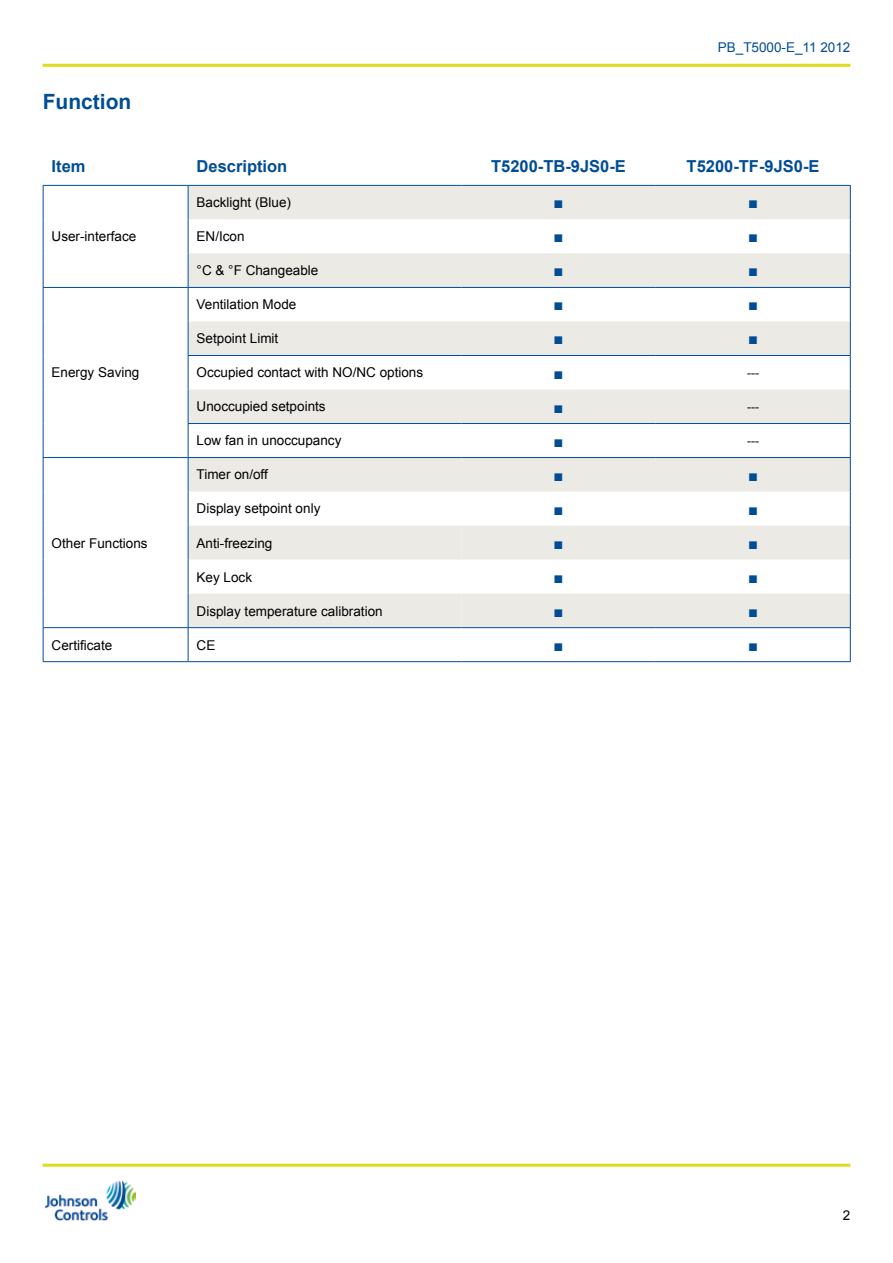
<style>
.page{position:relative;width:893px;height:1263px;background:#fff}
.page>*{position:absolute;margin:0;border:0;box-sizing:border-box;transform-origin:0 0}
.t1{font:700 21px "Arial";color:#004d95}
.t2{font:700 16.5px "Arial";color:#004d95}
.t3{font:16.5px "Arial";color:#004d95}
.t4{font:13.5px "Arial";color:#000}
.t5{font:13.5px "Arial";color:#004d95}
.t6{font:12px "Arial";color:#000}
</style>
<div class="page">
<img style="left:45px;top:1180px;width:91px;height:41px">
<hr style="left:43px;top:64px;width:807px;height:3px;background:#dedc1e">
<hr style="left:43px;top:1164px;width:807px;height:3px;background:#dedc1e">
<svg style="left:189px;top:186px;width:661px;height:67px"></svg>
<svg style="left:189px;top:253px;width:661px;height:374px;fill:#eceae5"></svg>
<svg style="left:44px;top:288px;width:144px;height:373px"></svg>
<svg style="left:189px;top:628px;width:661px;height:33px"></svg>
<hr style="left:188px;top:355px;width:273px;height:1px;background:#004d95">
<hr style="left:461px;top:355px;width:195px;height:1px;background:#004d95">
<hr style="left:656px;top:355px;width:194px;height:1px;background:#004d95">
<hr style="left:188px;top:423px;width:273px;height:1px;background:#004d95">
<hr style="left:461px;top:423px;width:195px;height:1px;background:#004d95">
<hr style="left:656px;top:423px;width:194px;height:1px;background:#004d95">
<hr style="left:188px;top:186px;width:1px;height:33px;background:#004d95">
<hr style="left:188px;top:219px;width:1px;height:34px;background:#004d95">
<hr style="left:188px;top:458px;width:1px;height:34px;background:#004d95">
<hr style="left:188px;top:492px;width:1px;height:34px;background:#004d95">
<hr style="left:188px;top:253px;width:1px;height:34px;background:#004d95">
<hr style="left:188px;top:526px;width:1px;height:34px;background:#004d95">
<hr style="left:188px;top:288px;width:1px;height:33px;background:#004d95">
<hr style="left:188px;top:321px;width:1px;height:34px;background:#004d95">
<hr style="left:188px;top:356px;width:1px;height:33px;background:#004d95">
<hr style="left:188px;top:389px;width:1px;height:34px;background:#004d95">
<hr style="left:188px;top:560px;width:1px;height:34px;background:#004d95">
<hr style="left:188px;top:594px;width:1px;height:33px;background:#004d95">
<hr style="left:188px;top:628px;width:1px;height:33px;background:#004d95">
<hr style="left:188px;top:424px;width:1px;height:33px;background:#004d95">
<hr style="left:43px;top:185px;width:145px;height:1px;background:#004d95">
<hr style="left:43px;top:186px;width:1px;height:33px;background:#004d95">
<hr style="left:43px;top:219px;width:1px;height:34px;background:#004d95">
<hr style="left:43px;top:253px;width:1px;height:34px;background:#004d95">
<hr style="left:43px;top:457px;width:145px;height:1px;background:#004d95">
<hr style="left:43px;top:458px;width:1px;height:34px;background:#004d95">
<hr style="left:43px;top:492px;width:1px;height:34px;background:#004d95">
<hr style="left:43px;top:526px;width:1px;height:34px;background:#004d95">
<hr style="left:43px;top:560px;width:1px;height:34px;background:#004d95">
<hr style="left:43px;top:594px;width:1px;height:33px;background:#004d95">
<hr style="left:188px;top:185px;width:273px;height:1px;background:#004d95">
<hr style="left:461px;top:185px;width:195px;height:1px;background:#004d95">
<hr style="left:656px;top:185px;width:195px;height:1px;background:#004d95">
<hr style="left:850px;top:186px;width:1px;height:33px;background:#004d95">
<hr style="left:850px;top:219px;width:1px;height:34px;background:#004d95">
<hr style="left:188px;top:457px;width:273px;height:1px;background:#004d95">
<hr style="left:461px;top:457px;width:195px;height:1px;background:#004d95">
<hr style="left:656px;top:457px;width:195px;height:1px;background:#004d95">
<hr style="left:850px;top:458px;width:1px;height:34px;background:#004d95">
<hr style="left:850px;top:492px;width:1px;height:34px;background:#004d95">
<hr style="left:850px;top:526px;width:1px;height:34px;background:#004d95">
<hr style="left:850px;top:560px;width:1px;height:34px;background:#004d95">
<hr style="left:850px;top:594px;width:1px;height:33px;background:#004d95">
<hr style="left:850px;top:628px;width:1px;height:33px;background:#004d95">
<hr style="left:850px;top:253px;width:1px;height:34px;background:#004d95">
<hr style="left:43px;top:288px;width:1px;height:33px;background:#004d95">
<hr style="left:43px;top:321px;width:1px;height:34px;background:#004d95">
<hr style="left:43px;top:355px;width:1px;height:34px;background:#004d95">
<hr style="left:43px;top:389px;width:1px;height:34px;background:#004d95">
<hr style="left:43px;top:423px;width:1px;height:34px;background:#004d95">
<hr style="left:850px;top:288px;width:1px;height:33px;background:#004d95">
<hr style="left:850px;top:321px;width:1px;height:34px;background:#004d95">
<hr style="left:850px;top:355px;width:1px;height:34px;background:#004d95">
<hr style="left:850px;top:389px;width:1px;height:34px;background:#004d95">
<hr style="left:850px;top:423px;width:1px;height:34px;background:#004d95">
<hr style="left:43px;top:628px;width:1px;height:33px;background:#004d95">
<hr style="left:43px;top:661px;width:145px;height:1px;background:#004d95">
<hr style="left:188px;top:661px;width:273px;height:1px;background:#004d95">
<hr style="left:461px;top:661px;width:195px;height:1px;background:#004d95">
<hr style="left:656px;top:661px;width:195px;height:1px;background:#004d95">
<hr style="left:43px;top:627px;width:145px;height:1px;background:#004d95">
<hr style="left:188px;top:627px;width:273px;height:1px;background:#004d95">
<hr style="left:461px;top:627px;width:195px;height:1px;background:#004d95">
<hr style="left:656px;top:627px;width:195px;height:1px;background:#004d95">
<hr style="left:43px;top:287px;width:145px;height:1px;background:#004d95">
<hr style="left:188px;top:287px;width:273px;height:1px;background:#004d95">
<hr style="left:461px;top:287px;width:195px;height:1px;background:#004d95">
<hr style="left:656px;top:287px;width:195px;height:1px;background:#004d95">
<h1 class="t1" style="left:43px;top:88px;width:90px">Function</h1>
<p class="t5" style="left:718px;top:39px;width:134px">PB_T5000-E_11 2012</p>
<p class="t2" style="left:52px;top:156px;width:35px">Item</p>
<p class="t2" style="left:197px;top:156px;width:92px">Description</p>
<p class="t2" style="left:491px;top:156px;width:136px">T5200-TB-9JS0-E</p>
<p class="t2" style="left:687px;top:156px;width:134px">T5200-TF-9JS0-E</p>
<p class="t4" style="left:52px;top:228px;width:86px">User-interface</p>
<p class="t4" style="left:52px;top:364px;width:89px">Energy Saving</p>
<p class="t4" style="left:52px;top:534px;width:98px">Other Functions</p>
<p class="t4" style="left:197px;top:194px;width:96px">Backlight (Blue)</p>
<p class="t3" style="left:554px;top:192px;width:11px">■</p>
<p class="t3" style="left:748px;top:192px;width:11px">■</p>
<p class="t4" style="left:197px;top:228px;width:50px">EN/Icon</p>
<p class="t3" style="left:554px;top:226px;width:11px">■</p>
<p class="t3" style="left:748px;top:226px;width:11px">■</p>
<p class="t4" style="left:197px;top:262px;width:123px">°C &amp; °F Changeable</p>
<p class="t3" style="left:554px;top:260px;width:11px">■</p>
<p class="t3" style="left:748px;top:260px;width:11px">■</p>
<p class="t4" style="left:197px;top:296px;width:101px">Ventilation Mode</p>
<p class="t3" style="left:554px;top:294px;width:11px">■</p>
<p class="t3" style="left:748px;top:294px;width:11px">■</p>
<p class="t4" style="left:197px;top:330px;width:83px">Setpoint Limit</p>
<p class="t3" style="left:554px;top:328px;width:11px">■</p>
<p class="t3" style="left:748px;top:328px;width:11px">■</p>
<p class="t4" style="left:197px;top:364px;width:228px">Occupied contact with NO/NC options</p>
<p class="t3" style="left:554px;top:362px;width:11px">■</p>
<p class="t6" style="left:747px;top:365px;width:13px">---</p>
<p class="t4" style="left:197px;top:398px;width:131px">Unoccupied setpoints</p>
<p class="t3" style="left:554px;top:396px;width:11px">■</p>
<p class="t6" style="left:747px;top:399px;width:13px">---</p>
<p class="t4" style="left:197px;top:432px;width:146px">Low fan in unoccupancy</p>
<p class="t3" style="left:554px;top:430px;width:11px">■</p>
<p class="t6" style="left:747px;top:433px;width:13px">---</p>
<p class="t4" style="left:197px;top:466px;width:73px">Timer on/off</p>
<p class="t3" style="left:554px;top:464px;width:11px">■</p>
<p class="t3" style="left:748px;top:464px;width:11px">■</p>
<p class="t4" style="left:197px;top:500px;width:125px">Display setpoint only</p>
<p class="t3" style="left:554px;top:498px;width:11px">■</p>
<p class="t3" style="left:748px;top:498px;width:11px">■</p>
<p class="t4" style="left:197px;top:534px;width:77px">Anti-freezing</p>
<p class="t3" style="left:554px;top:532px;width:11px">■</p>
<p class="t3" style="left:748px;top:532px;width:11px">■</p>
<p class="t4" style="left:197px;top:568px;width:57px">Key Lock</p>
<p class="t3" style="left:554px;top:566px;width:11px">■</p>
<p class="t3" style="left:748px;top:566px;width:11px">■</p>
<p class="t4" style="left:197px;top:602px;width:188px">Display temperature calibration</p>
<p class="t3" style="left:554px;top:600px;width:11px">■</p>
<p class="t3" style="left:748px;top:600px;width:11px">■</p>
<p class="t4" style="left:52px;top:636px;width:62px">Certificate</p>
<p class="t4" style="left:197px;top:636px;width:20px">CE</p>
<p class="t3" style="left:554px;top:634px;width:11px">■</p>
<p class="t3" style="left:748px;top:634px;width:11px">■</p>
<p class="t4" style="left:843px;top:1207px;width:9px">2</p>
</div>
